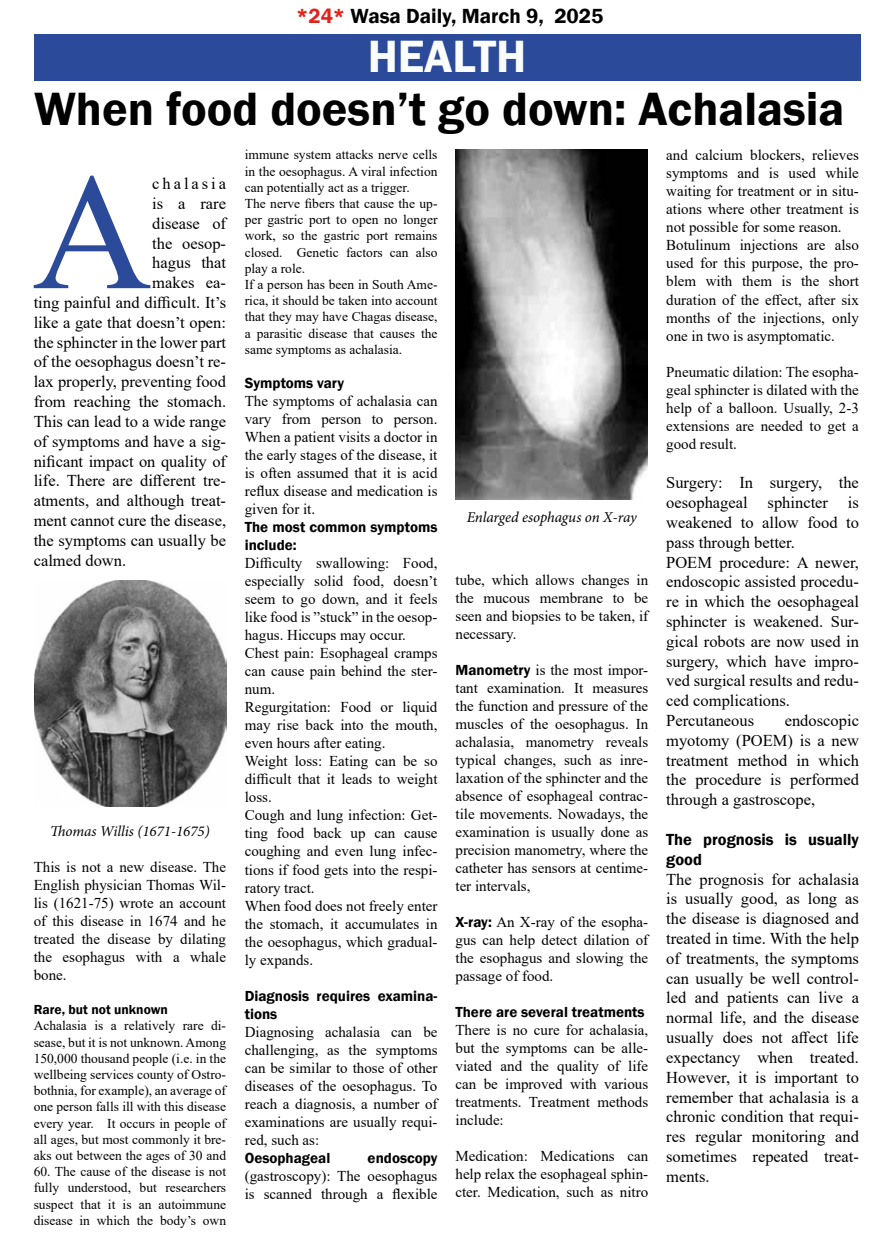
<style>
.page{position:relative;width:893px;height:1234px;background:#fff}
.page>*{position:absolute;margin:0;border:0;box-sizing:border-box;transform-origin:0 0}
.t1{font:166.05px "Times New Roman";color:#2c4a9a}
.t2{font:600 48px "Franklin Gothic";color:#000}
.t3{font:600 46.5px "Franklin Gothic";color:#fbfdfc}
.t4{font:600 21px "Franklin Gothic";color:#000}
.t5{font:16.5px/19.8px "Times New Roman";color:#000;text-align:justify}
.t6{font:600 16.5px/19.8px "Franklin Gothic";color:#000}
.t7{font:16.5px "Times New Roman";letter-spacing:.18em;color:#000}
.t8{font:15px/18px "Times New Roman";color:#000;text-align:justify}
.t9{font:600 15px/18px "Franklin Gothic";color:#000}
.t10{font:italic 15px "Minion Pro";letter-spacing:-.005em;color:#000}
.t11{font:13.5px/16.2px "Times New Roman";color:#000;text-align:justify}
.t12{font:600 13.5px "Franklin Gothic";color:#000}
.s1{color:#e5231d}
.s2{font-family:"Franklin Gothic";font-weight:600}
</style>
<div class="page">
<div style="left:34px;top:34px;width:826px;height:47px;background:#2c4a9a"></div>
<img style="left:455px;top:150px;width:193px;height:349px">
<img style="left:34px;top:581px;width:193px;height:225px">
<h3 class="t4" style="left:296px;top:3px;width:309px"><span class="s1">*24*</span> Wasa Daily, March 9, 2025</h3>
<h3 class="t3" style="left:368px;top:28px;width:160px">HEALTH</h3>
<h2 class="t2" style="left:34px;top:79px;width:812px">When food doesn’t go down: Achalasia</h2>
<h1 class="t1" style="left:32px;top:115px;width:121px">A</h1>
<p class="t7" style="left:152px;top:172px;width:75px">chalasia</p>
<p class="t5" style="left:152px;top:193px;width:75px">is a rare</p>
<p class="t5" style="left:152px;top:213px;width:75px">disease of</p>
<p class="t5" style="left:152px;top:232px;width:75px">the oesop-</p>
<p class="t5" style="left:152px;top:252px;width:75px">hagus that</p>
<p class="t5" style="left:152px;top:272px;width:75px">makes ea-</p>
<p class="t5" style="left:34px;top:292px;width:194px">ting painful and difficult. It’s</p>
<p class="t5" style="left:34px;top:312px;width:194px">like a gate that doesn’t open:</p>
<p class="t5" style="left:34px;top:331px;width:194px">the sphincter in the lower part</p>
<p class="t5" style="left:34px;top:351px;width:194px">of the oesophagus doesn’t re-</p>
<p class="t5" style="left:34px;top:371px;width:194px">lax properly, preventing food</p>
<p class="t5" style="left:34px;top:391px;width:194px">from reaching the stomach.</p>
<p class="t5" style="left:34px;top:411px;width:194px">This can lead to a wide range</p>
<p class="t5" style="left:34px;top:430px;width:194px">of symptoms and have a sig-</p>
<p class="t5" style="left:34px;top:450px;width:194px">nificant impact on quality of</p>
<p class="t5" style="left:34px;top:470px;width:194px">life. There are different tre-</p>
<p class="t5" style="left:34px;top:490px;width:194px">atments, and although treat-</p>
<p class="t5" style="left:34px;top:510px;width:194px">ment cannot cure the disease,</p>
<p class="t5" style="left:34px;top:529px;width:194px">the symptoms can usually be</p>
<p class="t5" style="left:34px;top:549px;width:94px">calmed down.</p>
<p class="t10" style="left:50px;top:820px;width:161px">Thomas Willis (1671-1675)</p>
<p class="t8" style="left:34px;top:857px;width:194px">This is not a new disease. The English physician Thomas Wil&shy;lis (1621-75) wrote an account of this disease in 1674 and he treated the disease by dilating the esophagus with a whale bone.</p>
<p class="t12" style="left:34px;top:1001px;width:136px">Rare, but not unknown</p>
<p class="t11" style="left:34px;top:1017px;width:194px">Achalasia is a relatively rare di&shy;sease, but it is not unknown. Among 150,000 thousand people (i.e. in the wellbeing services county of Ostro&shy;bothnia, for example), an average of one person falls ill with this disease every year. It occurs in people of all ages, but most commonly it bre&shy;aks out between the ages of 30 and</p>
<p class="t11" style="left:34px;top:1162px;width:194px">60. The cause of the disease is not fully understood, but researchers suspect that it is an autoimmune disease in which the body’s own</p>
<p class="t11" style="left:245px;top:146px;width:194px;text-align:left">immune system attacks nerve cells in the oesophagus. A viral infection can potentially act as a trigger.<br>The nerve fibers that cause the up&shy;per gastric port to open no longer work, so the gastric port remains closed. Genetic factors can also play a role.<br>If a person has been in South Ame&shy;rica, it should be taken into account that they may have Chagas disease, a parasitic disease that causes the same symptoms as achalasia.</p>
<p class="t9" style="left:245px;top:374px;width:101px">Symptoms vary</p>
<p class="t8" style="left:245px;top:391px;width:194px">The symptoms of achalasia can vary from person to person.<br>When a patient visits a doctor in the early stages of the disease, it is often assumed that it is acid reflux disease and medication is given for it.</p>
<p class="t9" style="left:245px;top:518px;width:194px">The most common symptoms include:</p>
<p class="t8" style="left:245px;top:553px;width:194px;text-align:left">Difficulty swallowing: Food, especially solid food, doesn’t seem to go down, and it feels like food is ”stuck” in the oesop&shy;hagus. Hiccups may occur.<br>Chest pain: Esophageal cramps can cause pain behind the ster&shy;num.<br>Regurgitation: Food or liquid may rise back into the mouth, even hours after eating.<br>Weight loss: Eating can be so difficult that it leads to weight loss.<br>Cough and lung infection: Get&shy;ting food back up can cause coughing and even lung infec&shy;tions if food gets into the respi&shy;ratory tract.<br>When food does not freely enter the stomach, it accumulates in the oesophagus, which gradual&shy;ly expands.</p>
<p class="t9" style="left:245px;top:986px;width:194px">Diagnosis requires examina&shy;tions</p>
<p class="t8" style="left:245px;top:1021px;width:194px">Diagnosing achalasia can be challenging, as the symptoms can be similar to those of other diseases of the oesophagus. To reach a diagnosis, a number of examinations are usually requi&shy;red, such as:</p>
<p class="t9" style="left:245px;top:1148px;width:87px">Oesophageal</p>
<p class="t9" style="left:368px;top:1148px;width:71px">endoscopy</p>
<p class="t8" style="left:245px;top:1165px;width:194px">(gastroscopy): The oesophagus is scanned through a flexible</p>
<p class="t10" style="left:467px;top:506px;width:171px">Enlarged esophagus on X-ray</p>
<p class="t8" style="left:455px;top:570px;width:194px">tube, which allows changes in the mucous membrane to be seen and biopsies to be taken, if necessary.</p>
<p class="t8" style="left:455px;top:660px;width:194px"><span class="s2">Manometry</span> is the most impor&shy;tant examination. It measures the function and pressure of the muscles of the oesophagus. In achalasia, manometry reveals typical changes, such as inre&shy;laxation of the sphincter and the absence of esophageal contrac&shy;tile movements. Nowadays, the examination is usually done as precision manometry, where the catheter has sensors at centime&shy;ter intervals,</p>
<p class="t8" style="left:455px;top:912px;width:194px"><span class="s2">X-ray:</span> An X-ray of the esopha&shy;gus can help detect dilation of the esophagus and slowing the passage of food.</p>
<p class="t9" style="left:455px;top:1003px;width:191px">There are several treatments</p>
<p class="t8" style="left:455px;top:1020px;width:194px">There is no cure for achalasia, but the symptoms can be alle&shy;viated and the quality of life can be improved with various treatments. Treatment methods include:</p>
<p class="t8" style="left:455px;top:1146px;width:194px">Medication: Medications can help relax the esophageal sphin&shy;cter. Medication, such as nitro</p>
<p class="t8" style="left:666px;top:146px;width:194px;text-align:left">and calcium blockers, relieves symptoms and is used while waiting for treatment or in situ&shy;ations where other treatment is not possible for some reason.<br>Botulinum injections are also used for this purpose, the pro&shy;blem with them is the short duration of the effect, after six months of the injections, only one in two is asymptomatic.</p>
<p class="t8" style="left:666px;top:362px;width:194px">Pneumatic dilation: The esopha&shy;geal sphincter is dilated with the help of a balloon. Usually, 2-3 extensions are needed to get a good result.</p>
<p class="t5" style="left:666px;top:472px;width:194px;text-align:left">Surgery: In surgery, the oesophageal sphincter is weakened to allow food to pass through better.<br>POEM procedure: A newer, endoscopic assisted procedu&shy;re in which the oesophageal sphincter is weakened. Sur&shy;gical robots are now used in surgery, which have impro&shy;ved surgical results and redu&shy;ced complications.<br>Percutaneous</p>
<p class="t5" style="left:666px;top:710px;width:194px;text-indent:119px">endoscopic myotomy (POEM) is a new treatment method in which the procedure is performed through a gastroscope,</p>
<p class="t6" style="left:666px;top:829px;width:194px">The prognosis is usually good</p>
<p class="t5" style="left:666px;top:868px;width:194px">The prognosis for achalasia is usually good, as long as the disease is diagnosed and treated in time. With the help of treatments, the symptoms can usually be well control&shy;led and patients can live a normal life, and the disease usually does not affect life expectancy when treated.<br>However, it is important to remember that achalasia is a chronic condition that requi&shy;res regular monitoring and sometimes repeated treat&shy;ments.</p>
</div>
